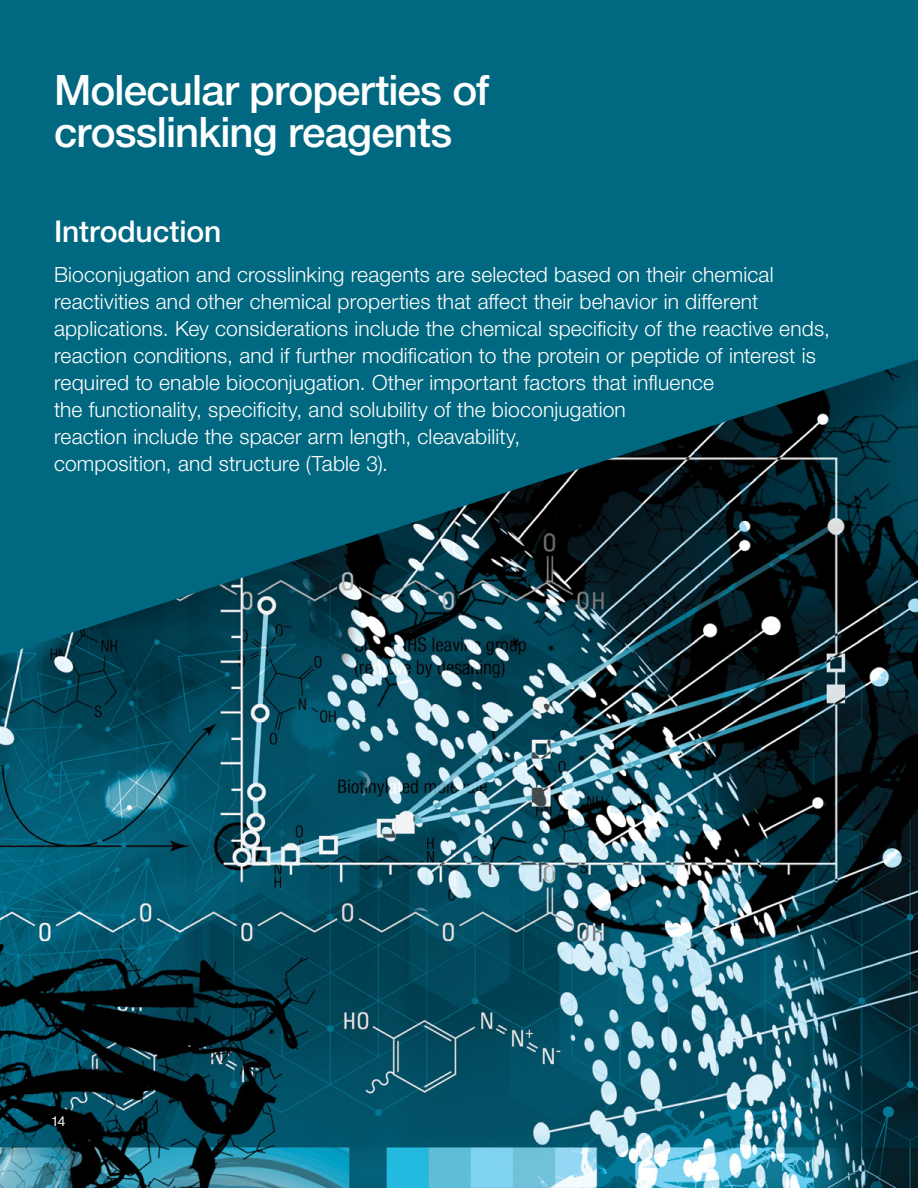
<style>
.page{position:relative;width:918px;height:1188px;background:#006880}
.page>*{position:absolute;margin:0;border:0;box-sizing:border-box;transform-origin:0 0}
.t1{font:500 42px/42px "Helvetica Neue LTW1 G";letter-spacing:-.02em;color:#fff}
.t2{font:500 30px "Helvetica Neue LTW1 G";letter-spacing:-.005em;color:#fff}
.t3{font:300 21px/27px "Helvetica Neue LTW1 G";letter-spacing:.01em;color:#fff}
.t4{font:300 13.5px "Helvetica Neue LTW1 G";color:#fff}
</style>
<div class="page">
<img style="left:0;top:359px;width:918px;height:829px">
<h1 class="t1" style="left:54px;top:69px;width:437px">Molecular properties of crosslinking reagents</h1>
<h2 class="t2" style="left:54px;top:213px;width:169px">Introduction</h2>
<p class="t3" style="left:54px;top:261px;width:777px">Bioconjugation and crosslinking reagents are selected based on their chemical reactivities and other chemical properties that affect their behavior in different applications. Key considerations include the chemical specificity of the reactive ends, reaction conditions, and if further modification to the protein or peptide of interest is required to enable bioconjugation. Other important factors that influence<br>the functionality, specificity, and solubility of the bioconjugation<br>reaction include the spacer arm length, cleavability,<br>composition, and structure (Table 3).</p>
<p class="t4" style="left:51px;top:1113px;width:16px">14</p>
</div>
